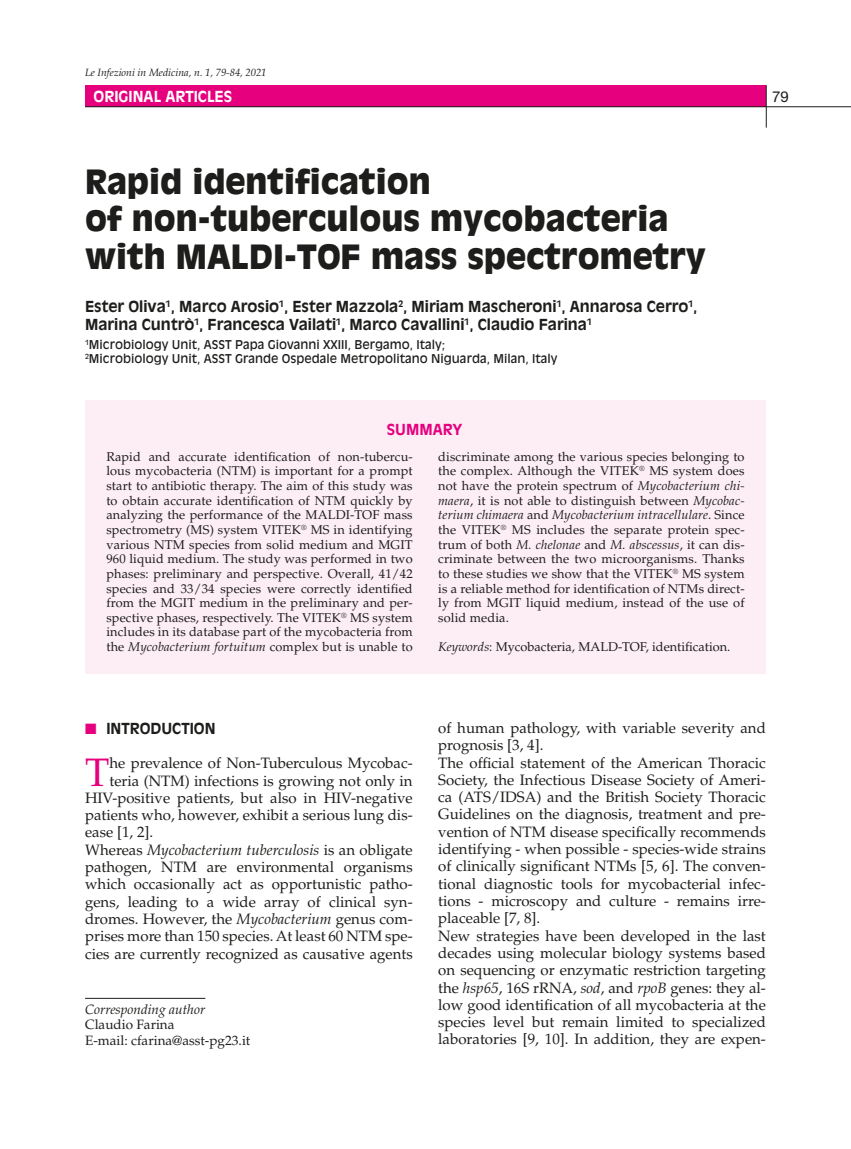
<style>
.page{position:relative;width:851px;height:1149px;background:#fff}
.page>*{position:absolute;margin:0;border:0;box-sizing:border-box;transform-origin:0 0}
.t1{font:39.75px "Palatino LT Std";color:#e6007e}
.t2{font:900 33px/37.5px "Antique Olive Std";color:#1d1d1b}
.t3{font:15px/17.2px "Palatino LT Std";color:#1d1d1b}
.t4{font:700 15px/18px "Antique Olive Std";color:#1d1d1b}
.t5{font:italic 15px "Palatino LT Std";color:#1d1d1b}
.t6{font:700 15px "Antique Olive Std";color:#fff}
.t7{font:700 15px "Antique Olive Std";color:#e6007e}
.t8{font:15px "Helvetica Neue LT Std";color:#1d1d1b}
.t9{font:13.5px/15.8px "Palatino LT Std";color:#1d1d1b}
.t10{font:italic 13.5px "Palatino LT Std";color:#1d1d1b}
.t11{font:12.75px/14.5px "Palatino LT Std";letter-spacing:.01em;color:#1d1d1b;text-align:justify}
.t12{font:12px/14.4px "Antique Olive Std";color:#1d1d1b}
.t13{font:italic 10.5px "Palatino LT Std";color:#1d1d1b}
.s1{font-style:italic}
.s2{color:#e6007e}
.s3{font-style:normal}
</style>
<div class="page">
<div style="left:85px;top:85px;width:680px;height:21px;background:#e6007e"></div>
<hr style="left:765px;top:85px;width:1px;height:43px;background:#1d1d1b">
<hr style="left:85px;top:106px;width:765px;height:1px;background:#1d1d1b">
<hr style="left:85px;top:997px;width:120px;height:1px;background:#1d1d1b">
<div style="left:85px;top:400px;width:680px;height:274px;background:#fdeef6"></div>
<p class="t13" style="left:85px;top:66px;width:183px">Le Infezioni in Medicina, n. 1, 79-84, 2021</p>
<p class="t6" style="left:94px;top:87px;width:140px">ORIGINAL ARTICLES</p>
<p class="t8" style="left:772px;top:87px;width:18px">79</p>
<h2 class="t2" style="left:85px;top:163px;width:622px">Rapid identification<br>of non-tuberculous mycobacteria with MALDI-TOF mass spectrometry</h2>
<p class="t4" style="left:85px;top:298px;width:613px">Ester Oliva<sup>1</sup>, Marco Arosio<sup>1</sup>, Ester Mazzola<sup>2</sup>, Miriam Mascheroni<sup>1</sup>, Annarosa Cerro<sup>1</sup>,<br>Marina Cuntrò<sup>1</sup>, Francesca Vailati<sup>1</sup>, Marco Cavallini<sup>1</sup>, Claudio Farina<sup>1</sup></p>
<p class="t12" style="left:85px;top:337px;width:473px"><sup>1</sup>Microbiology Unit, ASST Papa Giovanni XXIII, Bergamo, Italy;<br><sup>2</sup>Microbiology Unit, ASST Grande Ospedale Metropolitano Niguarda, Milan, Italy</p>
<p class="t7" style="left:387px;top:420px;width:77px">SUMMARY</p>
<p class="t11" style="left:438px;top:449px;width:308px">discriminate among the various species belonging to the complex. Although the VITEK<sup>®</sup> MS system does not have the protein spectrum of <span class="s1">Mycobacterium chi&shy;maera</span>, it is not able to distinguish between <span class="s1">Mycobac&shy;terium chimaera</span> and <span class="s1">Mycobacterium intracellulare</span>. Since the VITEK<sup>®</sup> MS includes the separate protein spec&shy;trum of both <span class="s1">M. chelonae</span> and <span class="s1">M. abscessus</span>, it can dis&shy;criminate between the two microorganisms. Thanks to these studies we show that the VITEK<sup>®</sup> MS system is a reliable method for identification of NTMs direct&shy;ly from MGIT liquid medium, instead of the use of solid media.</p>
<p class="t11" style="left:438px;top:639px;width:293px"><span class="s1">Keywords</span>: Mycobacteria, MALD-TOF, identification.</p>
<p class="t11" style="left:106px;top:449px;width:308px">Rapid and accurate identification of non-tubercu&shy;lous mycobacteria (NTM) is important for a prompt start to antibiotic therapy. The aim of this study was to obtain accurate identification of NTM quickly by analyzing the performance of the MALDI-TOF mass spectrometry (MS) system VITEK<sup>®</sup> MS in identifying various NTM species from solid medium and MGIT 960 liquid medium. The study was performed in two phases: preliminary and perspective. Overall, 41/42 species and 33/34 species were correctly identified from the MGIT medium in the preliminary and per&shy;spective phases, respectively. The VITEK<sup>®</sup> MS system includes in its database part of the mycobacteria from the <span class="s1">Mycobacterium fortuitum</span> complex but is unable to</p>
<p class="t4" style="left:85px;top:719px;width:132px"><span class="s2">■</span> INTRODUCTION</p>
<h1 class="t1" style="left:85px;top:748px;width:26px">T</h1>
<p class="t3" style="left:109px;top:754px;width:305px">he prevalence of Non-Tuberculous Mycobac-</p>
<p class="t3" style="left:109px;top:771px;width:305px">teria (NTM) infections is growing not only in</p>
<p class="t3" style="left:85px;top:789px;width:329px">HIV-positive patients, but also in HIV-negative</p>
<p class="t3" style="left:85px;top:806px;width:329px">patients who, however, exhibit a serious lung dis-</p>
<p class="t3" style="left:85px;top:823px;width:70px">ease [1, 2].</p>
<p class="t5" style="left:85px;top:840px;width:329px"><span class="s3">Whereas</span> Mycobacterium tuberculosis <span class="s3">is an obligate</span></p>
<p class="t3" style="left:85px;top:858px;width:329px">pathogen, NTM are environmental organisms</p>
<p class="t3" style="left:85px;top:875px;width:329px">which occasionally act as opportunistic patho-</p>
<p class="t3" style="left:85px;top:892px;width:329px">gens, leading to a wide array of clinical syn-</p>
<p class="t3" style="left:85px;top:910px;width:329px">dromes. However, the <span class="s1">Mycobacterium</span> genus com-</p>
<p class="t3" style="left:85px;top:927px;width:329px">prises more than 150 species. At least 60 NTM spe-</p>
<p class="t3" style="left:85px;top:944px;width:329px">cies are currently recognized as causative agents</p>
<p class="t10" style="left:85px;top:1000px;width:122px">Corresponding author</p>
<p class="t9" style="left:85px;top:1016px;width:167px">Claudio Farina<br>E-mail: cfarina@asst-pg23.it</p>
<p class="t3" style="left:438px;top:719px;width:329px">of human pathology, with variable severity and prognosis [3, 4].<br>The official statement of the American Thoracic Society, the Infectious Disease Society of Ameri&shy;ca (ATS/IDSA) and the British Society Thoracic Guidelines on the diagnosis, treatment and pre&shy;vention of NTM disease specifically recommends identifying - when possible - species-wide strains of clinically significant NTMs [5, 6]. The conven&shy;tional diagnostic tools for mycobacterial infec&shy;tions - microscopy and culture - remains irre&shy;placeable [7, 8].<br>New strategies have been developed in the last decades using molecular biology systems based on sequencing or enzymatic restriction targeting the <span class="s1">hsp65</span>, 16S rRNA, <span class="s1">sod</span>, and <span class="s1">rpoB</span> genes: they al&shy;low good identification of all mycobacteria at the species level but remain limited to specialized laboratories [9, 10]. In addition, they are expen-</p>
</div>
